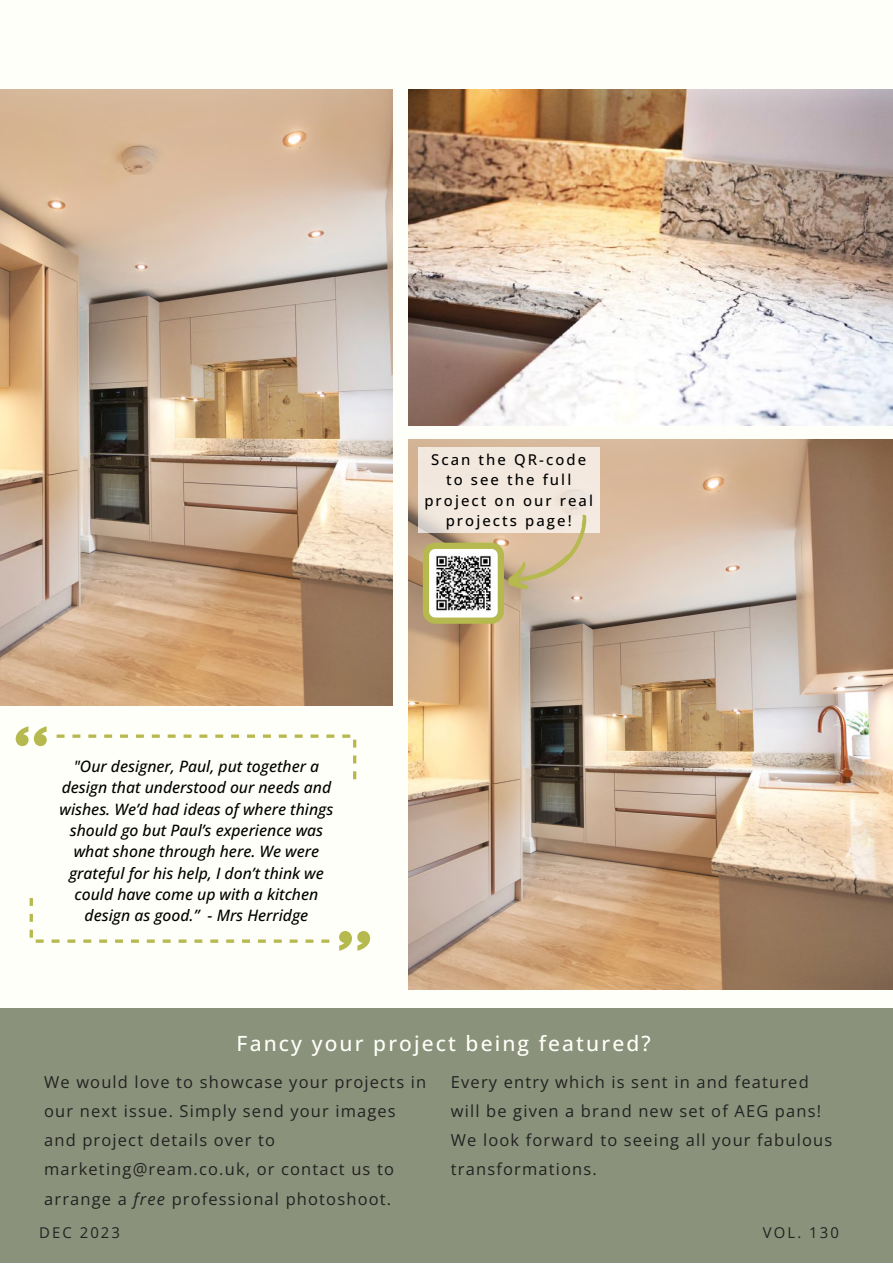
<style>
.page{position:relative;width:893px;height:1264px;background:#fff}
.page>*{position:absolute;margin:0;border:0;box-sizing:border-box;transform-origin:0 0}
.t1{font:500 21px "Open Sans";letter-spacing:.1em;color:#fffff9}
.t2{font:16.5px/29.2px "Open Sans";letter-spacing:.07em;color:#222}
.t3{font:italic 500 15.75px/21.3px "Open Sans";color:#000;text-align:center}
.t4{font:500 14.85px/20.2px "Open Sans";letter-spacing:.14em;color:#000;text-align:center}
.t5{font:14.85px "Open Sans";letter-spacing:.14em;color:#222}
.s1{font-style:italic}
</style>
<div class="page">
<div style="left:0;top:0;width:892px;height:1262px;background:#fffff9"></div>
<div style="left:0;top:1008px;width:892px;height:254px;background:#8b927b"></div>
<svg style="left:57px;top:734px;width:7px;height:3px"></svg>
<svg style="left:72px;top:734px;width:8px;height:3px"></svg>
<svg style="left:88px;top:734px;width:8px;height:3px"></svg>
<svg style="left:104px;top:734px;width:8px;height:3px"></svg>
<svg style="left:120px;top:734px;width:8px;height:3px"></svg>
<svg style="left:136px;top:734px;width:8px;height:3px"></svg>
<svg style="left:152px;top:734px;width:8px;height:3px"></svg>
<svg style="left:168px;top:734px;width:8px;height:3px"></svg>
<svg style="left:183px;top:734px;width:8px;height:3px"></svg>
<svg style="left:199px;top:734px;width:8px;height:3px"></svg>
<svg style="left:215px;top:734px;width:8px;height:3px"></svg>
<svg style="left:231px;top:734px;width:8px;height:3px"></svg>
<svg style="left:247px;top:734px;width:8px;height:3px"></svg>
<svg style="left:263px;top:734px;width:8px;height:3px"></svg>
<svg style="left:279px;top:734px;width:8px;height:3px"></svg>
<svg style="left:294px;top:734px;width:8px;height:3px"></svg>
<svg style="left:310px;top:734px;width:8px;height:3px"></svg>
<svg style="left:326px;top:734px;width:8px;height:3px"></svg>
<svg style="left:342px;top:734px;width:14px;height:13px"></svg>
<svg style="left:353px;top:755px;width:3px;height:8px"></svg>
<svg style="left:353px;top:771px;width:3px;height:8px"></svg>
<svg style="left:30px;top:898px;width:3px;height:7px"></svg>
<svg style="left:30px;top:913px;width:3px;height:8px"></svg>
<svg style="left:30px;top:929px;width:14px;height:13px"></svg>
<svg style="left:52px;top:939px;width:7px;height:3px"></svg>
<svg style="left:67px;top:939px;width:8px;height:3px"></svg>
<svg style="left:83px;top:939px;width:8px;height:3px"></svg>
<svg style="left:99px;top:939px;width:8px;height:3px"></svg>
<svg style="left:115px;top:939px;width:8px;height:3px"></svg>
<svg style="left:131px;top:939px;width:8px;height:3px"></svg>
<svg style="left:147px;top:939px;width:8px;height:3px"></svg>
<svg style="left:163px;top:939px;width:8px;height:3px"></svg>
<svg style="left:178px;top:939px;width:8px;height:3px"></svg>
<svg style="left:194px;top:939px;width:8px;height:3px"></svg>
<svg style="left:210px;top:939px;width:8px;height:3px"></svg>
<svg style="left:226px;top:939px;width:8px;height:3px"></svg>
<svg style="left:242px;top:939px;width:8px;height:3px"></svg>
<svg style="left:258px;top:939px;width:8px;height:3px"></svg>
<svg style="left:274px;top:939px;width:8px;height:3px"></svg>
<svg style="left:289px;top:939px;width:8px;height:3px"></svg>
<svg style="left:305px;top:939px;width:8px;height:3px"></svg>
<svg style="left:321px;top:939px;width:8px;height:3px"></svg>
<svg style="left:16px;top:726px;width:31px;height:20px"></svg>
<svg style="left:339px;top:931px;width:31px;height:19px"></svg>
<img style="left:0;top:89px;width:392px;height:616px">
<img style="left:409px;top:89px;width:483px;height:336px">
<img style="left:409px;top:440px;width:483px;height:549px">
<div style="left:418px;top:447px;width:181px;height:86px;background:#f2e8de"></div>
<svg style="left:423px;top:513px;width:179px;height:110px"></svg>
<p class="t3" style="left:60px;top:755px;width:275px">"Our designer, Paul, put together a design that understood our needs and wishes. We’d had ideas of where things should go but Paul’s experience was what shone through here. We were grateful for his help, I don’t think we could have come up with a kitchen design as good.” - Mrs Herridge</p>
<p class="t4" style="left:424px;top:449px;width:170px">Scan the QR-code to see the full project on our real projects page!</p>
<p class="t1" style="left:237px;top:1028px;width:415px">Fancy your project being featured?</p>
<p class="t2" style="left:44px;top:1066px;width:383px">We would love to showcase your projects in our next issue. Simply send your images and project details over to marketing@ream.co.uk, or contact us to arrange a <span class="s1">free</span> professional photoshoot.</p>
<p class="t2" style="left:451px;top:1066px;width:383px">Every entry which is sent in and featured will be given a brand new set of AEG pans!<br>We look forward to seeing all your fabulous transformations.</p>
<p class="t5" style="left:39px;top:1222px;width:82px">DEC 2023</p>
<p class="t5" style="left:762px;top:1222px;width:77px">VOL. 130</p>
</div>
